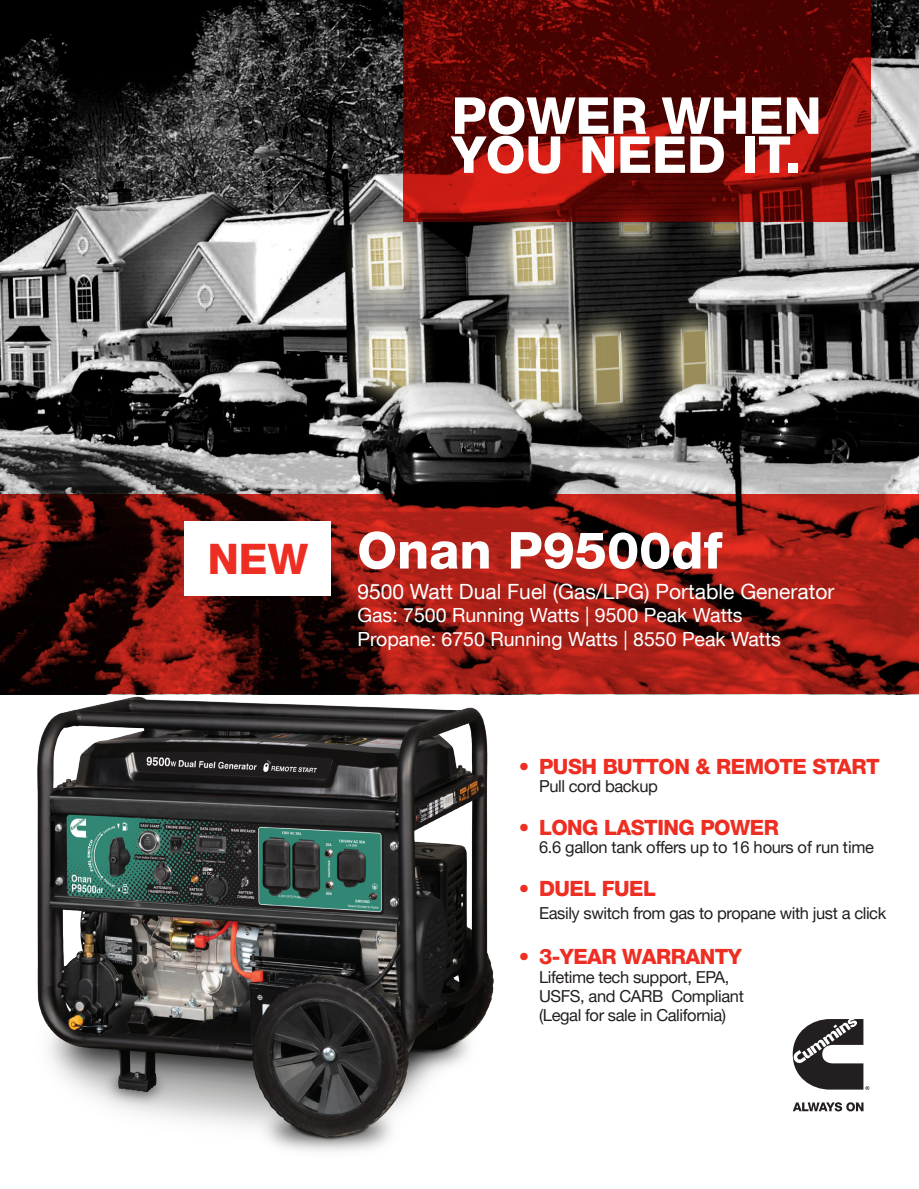
<style>
.page{position:relative;width:919px;height:1189px;background:#fff}
.page>*{position:absolute;margin:0;border:0;box-sizing:border-box;transform-origin:0 0}
.t1{font:800 51px/39px "Helvetica Neue LT Com";color:#fff}
.t2{font:800 49.95px "Helvetica Neue LT Std";color:#fff}
.t3{font:800 46.8px/41.7px "Helvetica Neue LT Std";letter-spacing:-.025em;color:#fff}
.t4{font:800 42px "Helvetica Neue LT Com";color:#ee2e22}
.t5{font:800 21px "Helvetica Neue LT Pro";letter-spacing:-.025em;color:#ee2e22}
.t6{font:21px "Helvetica Neue LT Com";color:#fff}
.t7{font:21px "Helvetica Neue LT Std";letter-spacing:-.005em;color:#fff}
.t8{font:19.5px "Helvetica Neue LT Com";color:#fff}
.t9{font:18px/24px "Helvetica Neue LT Std";letter-spacing:-.005em;color:#fff}
.t10{font:16.5px/18.8px "Helvetica Neue LT Pro";letter-spacing:-.025em;color:#231f20}
.s1{font-family:"Helvetica Neue LT Std"}
</style>
<div class="page">
<img style="left:10px;top:694px;width:511px;height:457px">
<svg style="left:792px;top:1019px;width:77px;height:70px"></svg>
<svg style="left:793px;top:1102px;width:70px;height:9px"></svg>
<img style="left:0;top:0;width:918px;height:494px">
<svg style="left:0;top:494px;width:918px;height:200px;background:#7d1811"></svg>
<div style="left:185px;top:521px;width:146px;height:75px;background:#fff"></div>
<svg style="left:403px;top:0;width:467px;height:221px;background:#690906"></svg>
<p class="t3" style="left:517px;top:62px;width:333px">POWER YOUR<br>ADVENTURES.</p>
<p class="t1" style="left:451px;top:96px;width:371px">POWER WHEN<br>YOU NEED IT.</p>
<p class="t4" style="left:208px;top:534px;width:102px">NEW</p>
<p class="t1" style="left:357px;top:530px;width:366px">Onan P9500df</p>
<p class="t6" style="left:357px;top:578px;width:478px">9500 Watt Dual Fuel (Gas/LPG) Portable Generator</p>
<p class="t8" style="left:357px;top:603px;width:387px">Gas: 7500 Running Watts | 9500 Peak Watts</p>
<p class="t8" style="left:357px;top:626px;width:425px">Propane: 6750 Running Watts | 8550 Peak Watts</p>
<p class="t2" style="left:600px;top:520px;width:114px">00df</p>
<p class="t7" style="left:765px;top:578px;width:68px">nerator</p>
<p class="t9" style="left:357px;top:604px;width:390px">Gas: 7500 Running Watts | 9500 Peak Watts<br>Propane: 6750 Running Watts | 8550 Peak Watts</p>
<p class="t5" style="left:519px;top:753px;width:362px"><span class="s1">•</span> PUSH BUTTON &amp; REMOTE START</p>
<p class="t10" style="left:539px;top:776px;width:120px">Pull cord backup</p>
<p class="t5" style="left:519px;top:814px;width:261px"><span class="s1">•</span> LONG LASTING POWER</p>
<p class="t10" style="left:539px;top:837px;width:336px">6.6 gallon tank offers up to 16 hours of run time</p>
<p class="t5" style="left:519px;top:875px;width:138px"><span class="s1">•</span> DUEL FUEL</p>
<p class="t10" style="left:539px;top:903px;width:348px">Easily switch from gas to propane with just a click</p>
<p class="t5" style="left:519px;top:943px;width:224px"><span class="s1">•</span> 3-YEAR WARRANTY</p>
<p class="t10" style="left:539px;top:967px;width:206px">Lifetime tech support, EPA,<br>USFS, and CARB Compliant (Legal for sale in California)</p>
</div>
